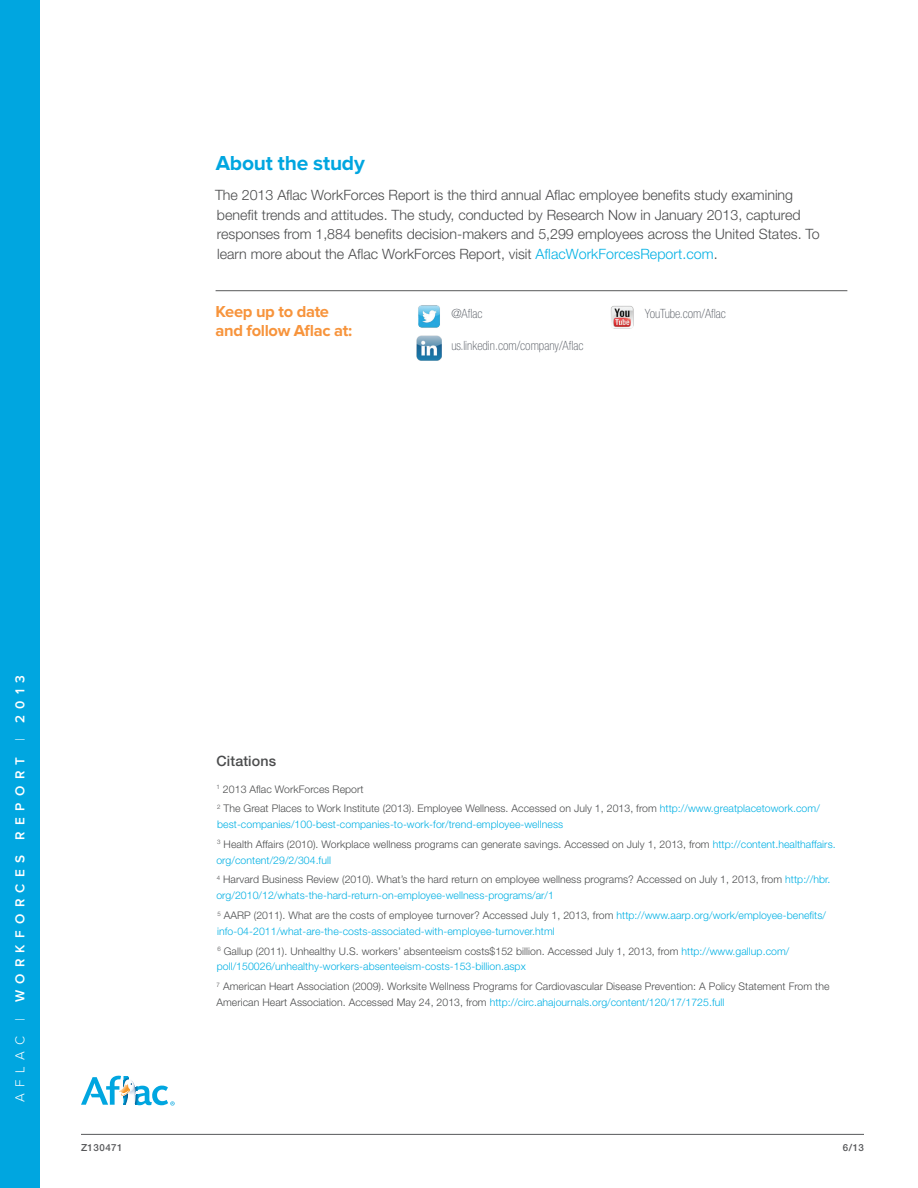
<style>
.page{position:relative;width:918px;height:1188px;background:#fff}
.page>*{position:absolute;margin:0;border:0;box-sizing:border-box;transform-origin:0 0}
.t1{font:700 21px "Proxima Nova";letter-spacing:-.01em;color:#00a6e0}
.t2{font:700 16.5px/19.5px "Proxima Nova";letter-spacing:-.02em;color:#f7943c}
.t3{font:300 14.25px/19.5px "Helvetica Neue LT Std";color:#4b4c4d}
.t4{font:500 14.25px "Helvetica Neue LT Std";letter-spacing:.01em;color:#4b4c4d}
.t5{font:600 13.5px "Proxima Nova";letter-spacing:.465em;color:#fff}
.t6{font:100 condensed 12.75px "Helvetica Neue LT Std";color:#535860}
.t7{font:300 10.5px/19.8px "Helvetica Neue LT Std";letter-spacing:.005em;color:#00b0e4}
.t8{font:300 10.5px/19.8px "Helvetica Neue LT Std";letter-spacing:.005em;color:#4b4c4d}
.t9{font:500 9.75px "Helvetica Neue LT Std";letter-spacing:.05em;color:#57585a}
.s1{color:#00b0e4}
.s2{font-weight:300}
.s3{color:#4b4c4d}
</style>
<div class="page">
<hr style="left:81px;top:1134px;width:783px;height:1px;background:#57585a">
<svg style="left:81px;top:1076px;width:94px;height:30px"></svg>
<div style="left:0;top:0;width:40px;height:1188px;background:#00a6e0"></div>
<hr style="left:216px;top:290px;width:631px;height:1px;background:#57585a">
<img style="left:610px;top:305px;width:24px;height:24px">
<img style="left:418px;top:305px;width:22px;height:23px">
<img style="left:417px;top:336px;width:24px;height:24px">
<h1 class="t1" style="left:216px;top:151px;width:151px">About the study</h1>
<p class="t3" style="left:215px;top:185px;width:606px">The 2013 Aflac WorkForces Report is the third annual Aflac employee benefits study examining benefit trends and attitudes. The study, conducted by Research Now in January 2013, captured responses from 1,884 benefits decision-makers and 5,299 employees across the United States. To learn more about the Aflac WorkForces Report, visit <span class="s1">AflacWorkForcesReport.com</span>.</p>
<h2 class="t2" style="left:216px;top:302px;width:138px">Keep up to date and follow Aflac at:</h2>
<p class="t6" style="left:451px;top:306px;width:32px">@Aflac</p>
<p class="t6" style="left:645px;top:306px;width:82px">YouTube.com/Aflac</p>
<p class="t6" style="left:451px;top:338px;width:133px">us.linkedin.com/company/Aflac</p>
<p class="t5" style="left:14px;top:1102px;width:428px;rotate:-90deg"><span class="s2">Aflac |</span> Workforces report <span class="s2">|</span> 2013</p>
<h3 class="t4" style="left:216px;top:752px;width:61px">Citations</h3>
<p class="t8" style="left:217px;top:779px;width:605px"><sup>1</sup> 2013 Aflac WorkForces Report<br><sup>2</sup> The Great Places to Work Institute (2013). Employee Wellness. Accessed on July 1, 2013, from <span class="s1">http://www.greatplacetowork.com/</span></p>
<p class="t7" style="left:217px;top:814px;width:620px">best-companies/100-best-companies-to-work-for/trend-employee-wellness<br><sup>3</sup> <span class="s3">Health Affairs (2010). Workplace wellness programs can generate savings. Accessed on July 1, 2013, from</span> http://content.healthaffairs.</p>
<p class="t8" style="left:216px;top:850px;width:616px"><span class="s1">org/content/29/2/304.full<br></span><sup>4</sup> Harvard Business Review (2010). What’s the hard return on employee wellness programs? Accessed on July 1, 2013, from <span class="s1">http://hbr.</span></p>
<p class="t7" style="left:216px;top:885px;width:611px">org/2010/12/whats-the-hard-return-on-employee-wellness-programs/ar/1<br><sup>5</sup> <span class="s3">AARP (2011). What are the costs of employee turnover? Accessed July 1, 2013, from</span> http://www.aarp.org/work/employee-benefits/</p>
<p class="t7" style="left:217px;top:921px;width:574px">info-04-2011/what-are-the-costs-associated-with-employee-turnover.html<br><sup>6</sup> <span class="s3">Gallup (2011). Unhealthy U.S. workers’ absenteeism costs$152 billion. Accessed July 1, 2013, from</span> http://www.gallup.com/</p>
<p class="t8" style="left:217px;top:956px;width:614px"><span class="s1">poll/150026/unhealthy-workers-absenteeism-costs-153-billion.aspx<br></span><sup>7</sup> American Heart Association (2009). Worksite Wellness Programs for Cardiovascular Disease Prevention: A Policy Statement From the</p>
<p class="t7" style="left:216px;top:992px;width:510px"><span class="s3">American Heart Association. Accessed May 24, 2013, from</span> http://circ.ahajournals.org/content/120/17/1725.full</p>
<p class="t9" style="left:81px;top:1142px;width:43px">Z130471</p>
<p class="t9" style="left:843px;top:1142px;width:23px">6/13</p>
</div>
